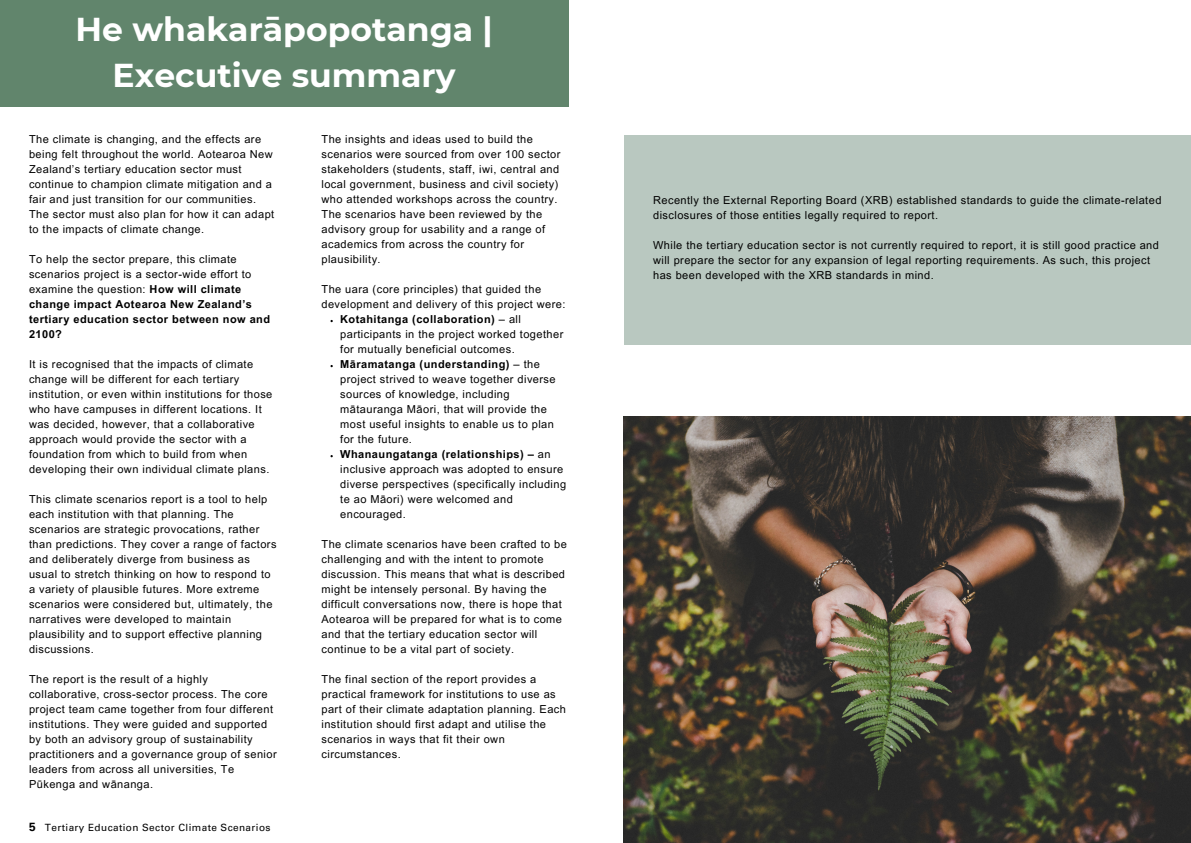
<style>
.page{position:relative;width:1191px;height:843px;background:#fff}
.page>*{position:absolute;margin:0;border:0;box-sizing:border-box;transform-origin:0 0}
.t1{font:700 33px/45.8px "Montserrat";color:#fff;text-align:center}
.t2{font:700 12px "Univers LT Pro 65";color:#000}
.t3{font:11px/15px "Arial MT Pro";letter-spacing:.04em;color:#000}
.t4{font:10px "Univers LT Pro 55 Roman";letter-spacing:.04em;color:#000}
.s1{font-weight:700}
</style>
<div class="page">
<div style="left:0;top:0;width:568px;height:106px;background:#61856c"></div>
<div style="left:624px;top:135px;width:566px;height:209px;background:#b9c8c0"></div>
<img style="left:624px;top:416px;width:566px;height:426px">
<p class="t1" style="left:75px;top:7px;width:418px">He whakarāpopotanga |<br>Executive summary</p>
<p class="t3" style="left:29px;top:133px;width:247px">The climate is changing, and the effects are being felt throughout the world. Aotearoa New Zealand’s tertiary education sector must continue to champion climate mitigation and a fair and just transition for our communities.<br>The sector must also plan for how it can adapt to the impacts of climate change.</p>
<p class="t3" style="left:29px;top:253px;width:242px">To help the sector prepare, this climate scenarios project is a sector-wide effort to examine the question: <span class="s1">How will climate change impact Aotearoa New Zealand’s tertiary education sector between now and 2100?</span></p>
<p class="t3" style="left:29px;top:358px;width:245px">It is recognised that the impacts of climate change will be different for each tertiary institution, or even within institutions for those who have campuses in different locations. It was decided, however, that a collaborative approach would provide the sector with a foundation from which to build from when developing their own individual climate plans.</p>
<p class="t3" style="left:29px;top:493px;width:249px">This climate scenarios report is a tool to help each institution with that planning. The scenarios are strategic provocations, rather than predictions. They cover a range of factors and deliberately diverge from business as usual to stretch thinking on how to respond to a variety of plausible futures. More extreme scenarios were considered but, ultimately, the narratives were developed to maintain plausibility and to support effective planning discussions.</p>
<p class="t3" style="left:29px;top:673px;width:249px">The report is the result of a highly collaborative, cross-sector process. The core project team came together from four different institutions. They were guided and supported by both an advisory group of sustainability practitioners and a governance group of senior leaders from across all universities, Te Pūkenga and wānanga.</p>
<p class="t2" style="left:29px;top:822px;width:8px">5</p>
<p class="t4" style="left:45px;top:823px;width:227px">Tertiary Education Sector Climate Scenarios</p>
<p class="t3" style="left:321px;top:133px;width:240px">The insights and ideas used to build the scenarios were sourced from over 100 sector stakeholders (students, staff, iwi, central and local government, business and civil society) who attended workshops across the country.<br>The scenarios have been reviewed by the advisory group for usability and a range of academics from across the country for plausibility.</p>
<p class="t3" style="left:321px;top:283px;width:245px">The uara (core principles) that guided the development and delivery of this project were:</p>
<p class="t3" style="left:340px;top:313px;width:225px"><span class="s1">Kotahitanga (collaboration)</span> – all participants in the project worked together for mutually beneficial outcomes.</p>
<p class="t3" style="left:340px;top:358px;width:217px"><span class="s1">Māramatanga (understanding)</span> – the project strived to weave together diverse sources of knowledge, including mātauranga Māori, that will provide the most useful insights to enable us to plan for the future.</p>
<p class="t3" style="left:340px;top:448px;width:227px"><span class="s1">Whanaungatanga (relationships) –</span> an inclusive approach was adopted to ensure diverse perspectives (specifically including te ao Māori) were welcomed and encouraged.</p>
<p class="t3" style="left:321px;top:538px;width:247px">The climate scenarios have been crafted to be challenging and with the intent to promote discussion. This means that what is described might be intensely personal. By having the difficult conversations now, there is hope that Aotearoa will be prepared for what is to come and that the tertiary education sector will continue to be a vital part of society.</p>
<p class="t3" style="left:321px;top:673px;width:246px">The final section of the report provides a practical framework for institutions to use as part of their climate adaptation planning. Each institution should first adapt and utilise the scenarios in ways that fit their own circumstances.</p>
<p class="t3" style="left:653px;top:194px;width:510px">Recently the External Reporting Board (XRB) established standards to guide the climate-related disclosures of those entities legally required to report.</p>
<p class="t3" style="left:653px;top:239px;width:507px">While the tertiary education sector is not currently required to report, it is still good practice and will prepare the sector for any expansion of legal reporting requirements. As such, this project has been developed with the XRB standards in mind.</p>
</div>
